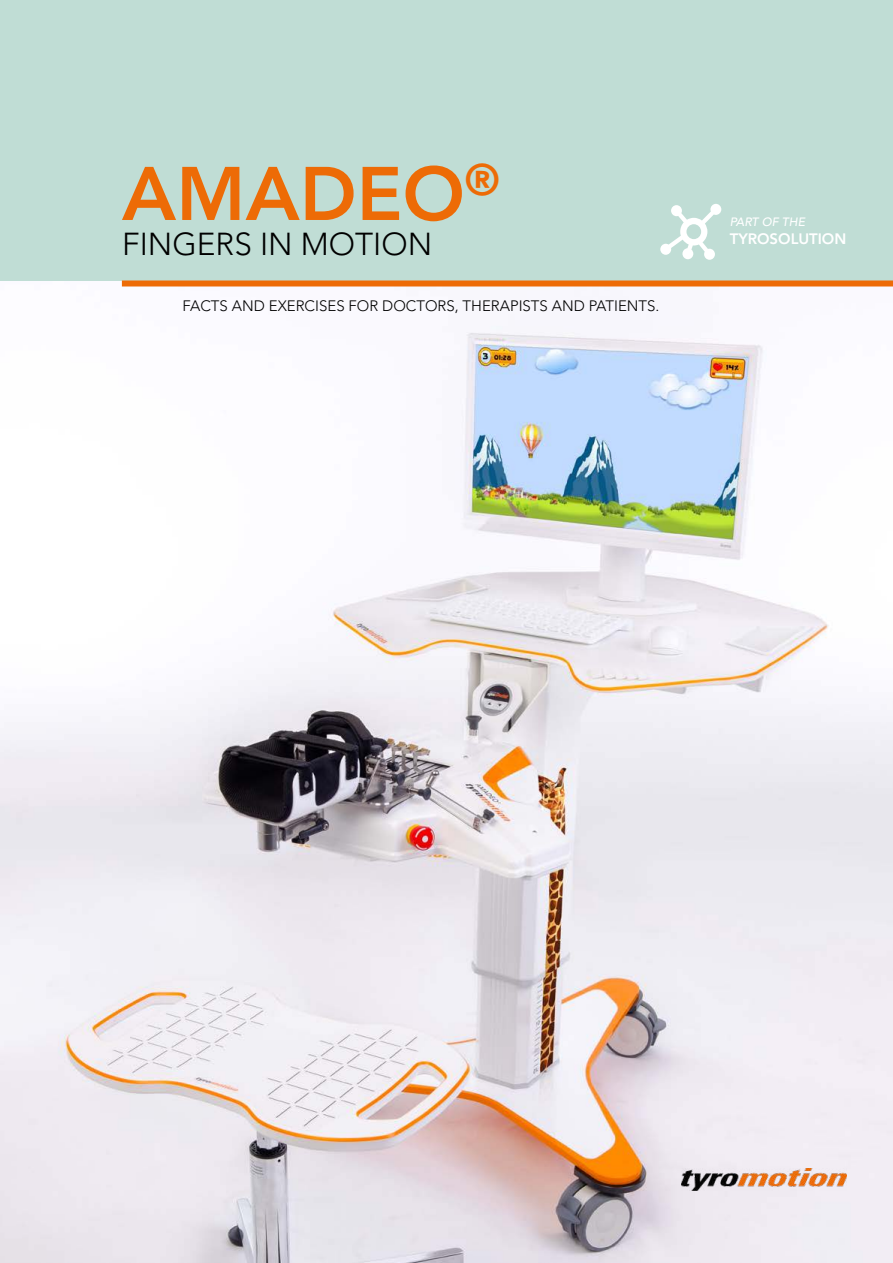
<style>
.page{position:relative;width:893px;height:1263px;background:#fff}
.page>*{position:absolute;margin:0;border:0;box-sizing:border-box;transform-origin:0 0}
.t1{font:800 75px "Avenir";color:#ed6b06}
.t2{font:300 31.5px "Avenir";color:#000}
.t3{font:300 15px "Avenir";color:#000}
.t4{font:800 15px "Avenir";color:#fff}
.t5{font:italic 500 12px "Avenir LT Std";color:#fff}
</style>
<div class="page">
<img style="left:0;top:281px;width:893px;height:982px">
<img style="left:681px;top:1168px;width:165px;height:23px">
<div style="left:0;top:0;width:893px;height:281px;background:#c0ddd5"></div>
<svg style="left:660px;top:204px;width:61px;height:56px"></svg>
<div style="left:122px;top:280px;width:771px;height:6px;background:#ed6b06"></div>
<h1 class="t1" style="left:122px;top:150px;width:379px">AMADEO<sup>®</sup></h1>
<h2 class="t2" style="left:122px;top:225px;width:311px">FINGERS IN MOTION</h2>
<p class="t3" style="left:183px;top:297px;width:478px">FACTS AND EXERCISES FOR DOCTORS, THERAPISTS AND PATIENTS.</p>
<p class="t5" style="left:730px;top:215px;width:77px">PART OF THE</p>
<p class="t4" style="left:730px;top:230px;width:118px">TYROSOLUTION</p>
</div>
